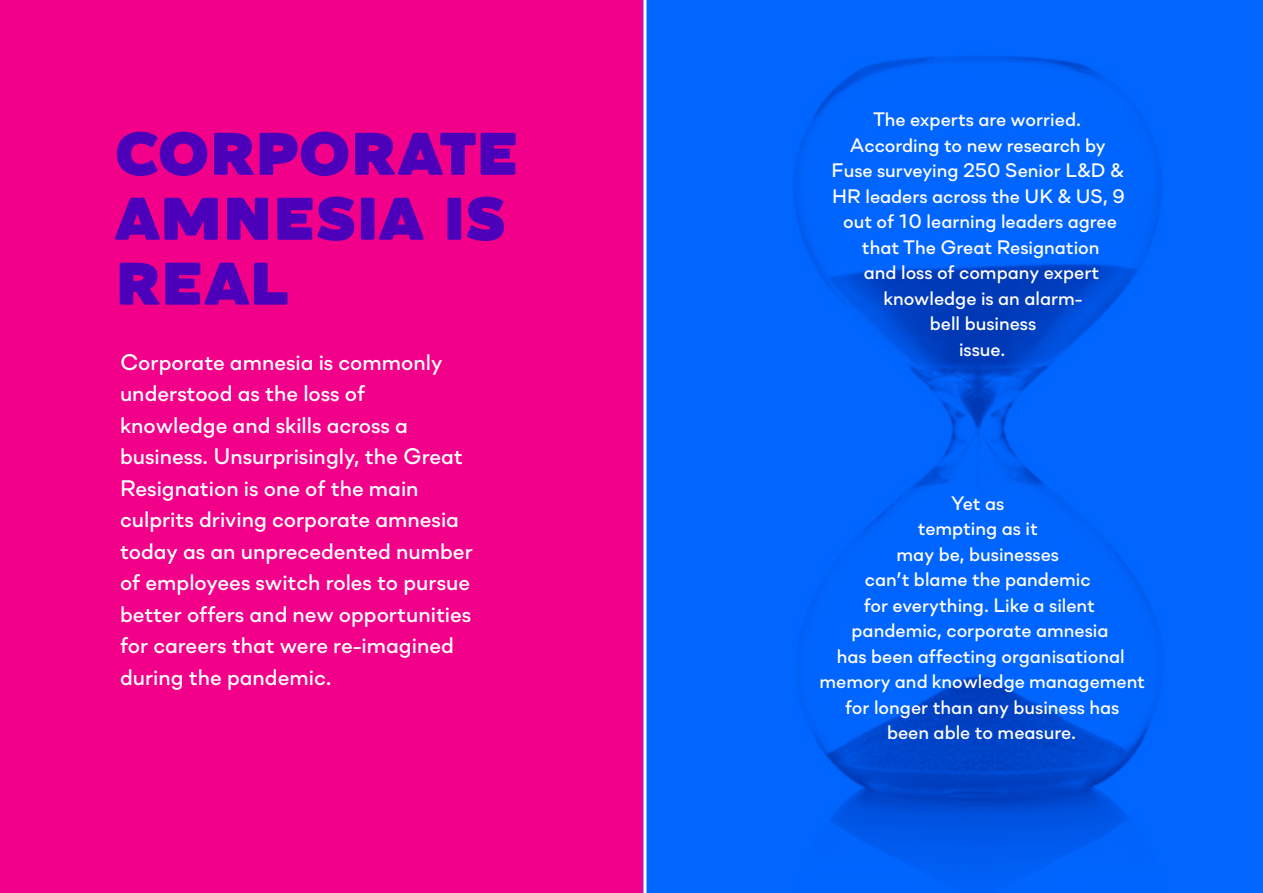
<style>
.page{position:relative;width:1263px;height:893px;background:#fff}
.page>*{position:absolute;margin:0;border:0;box-sizing:border-box;transform-origin:0 0}
.t1{font:60px/64.9px "Dallas PS Sans Bld";letter-spacing:-.035em;color:#4d00ba}
.t2{font:500 22.5px/31.5px "Soin Sans Neue";color:#fff}
.t3{font:500 19.5px/25.5px "Soin Sans Neue";color:#fff;text-align:center}
</style>
<div class="page">
<div style="left:0;top:0;width:673px;height:893px;background:#f20089"></div>
<div style="left:643px;top:0;width:620px;height:893px;background:#06f"></div>
<img style="left:794px;top:56px;width:369px;height:818px">
<hr style="left:643px;top:0;width:3px;height:893px;background:#fff">
<h1 class="t1" style="left:114px;top:121px;width:408px">CORPORATE<br>AMNESIA IS<br>REAL</h1>
<p class="t2" style="left:120px;top:344px;width:354px">Corporate amnesia is commonly understood as the loss of knowledge and skills across a business. Unsurprisingly, the Great<br>Resignation is one of the main culprits driving corporate amnesia today as an unprecedented number of employees switch roles to pursue better offers and new opportunities for careers that were re-imagined during the pandemic.</p>
<p class="t3" style="left:831px;top:105px;width:295px">The experts are worried.<br>According to new research by<br>Fuse surveying 250 Senior L&amp;D &amp;<br>HR leaders across the UK &amp; US, 9 out of 10 learning leaders agree that The Great Resignation<br>and loss of company expert knowledge is an alarm-<br>bell business<br>issue.</p>
<p class="t3" style="left:819px;top:488px;width:327px">Yet as<br>tempting as it<br>may be, businesses<br>can’t blame the pandemic<br>for everything. Like a silent pandemic, corporate amnesia<br>has been affecting organisational memory and knowledge management for longer than any business has<br>been able to measure.</p>
</div>
